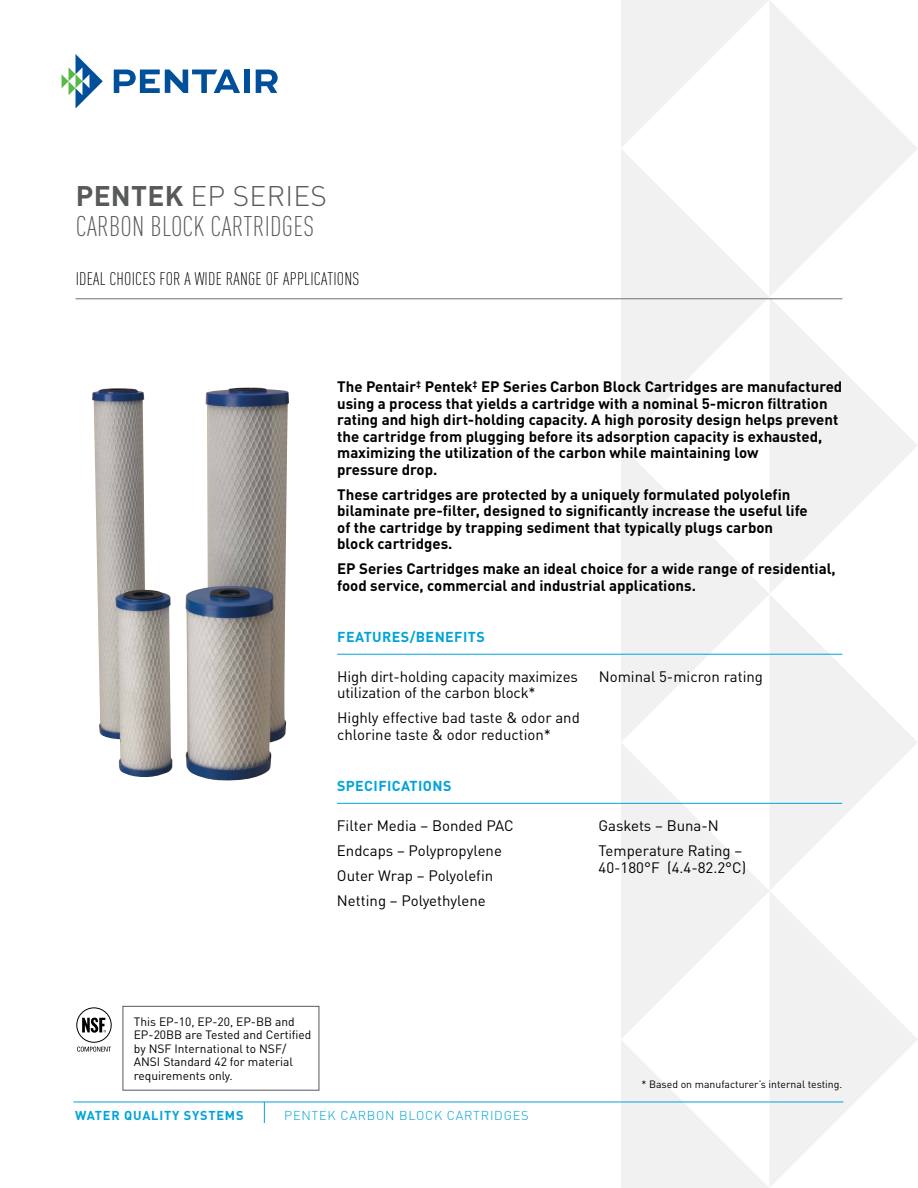
<style>
.page{position:relative;width:918px;height:1188px;background:#fff}
.page>*{position:absolute;margin:0;border:0;box-sizing:border-box;transform-origin:0 0}
.t1{font:300 condensed 28.05px/30px "DIN Pro";letter-spacing:.01em;color:#58595b}
.t2{font:300 condensed 18px "DIN Pro";letter-spacing:.01em;color:#000}
.t3{font:700 15px/16.5px "DIN Pro";color:#000}
.t4{font:15px/25.2px "DIN Pro";color:#000}
.t5{font:700 14.25px "DIN Pro";letter-spacing:.03em;color:#00a3d8}
.t6{font:300 12.75px "DIN Pro";letter-spacing:.06em;color:#00a3d8}
.t7{font:700 12.75px "DIN Pro";letter-spacing:.06em;color:#00a3d8}
.t8{font:12px/13.5px "DIN Pro";color:#000}
.t9{font:10.5px "DIN Pro";color:#000}
.s1{font-weight:700;font-stretch:normal}
.s2{font-stretch:normal}
</style>
<div class="page">
<svg style="left:621px;top:0;width:296px;height:148px"></svg>
<svg style="left:621px;top:148px;width:297px;height:297px;fill:#f3f3f4"></svg>
<svg style="left:621px;top:445px;width:297px;height:297px;fill:#f3f3f3"></svg>
<svg style="left:621px;top:742px;width:297px;height:445px;fill:#f1f1f2"></svg>
<svg style="left:621px;top:1039px;width:149px;height:149px"></svg>
<hr style="left:73px;top:1102px;width:770px;height:1px;background:#00a3d8">
<svg style="left:264px;top:1102px;width:1px;height:21px"></svg>
<svg style="left:62px;top:54px;width:41px;height:55px"></svg>
<svg style="left:114px;top:70px;width:126px;height:23px"></svg>
<div style="left:244px;top:70px;width:5px;height:23px;background:#004f9a"></div>
<svg style="left:256px;top:70px;width:22px;height:23px"></svg>
<hr style="left:76px;top:298px;width:766px;height:1px;background:#6d6e71">
<hr style="left:337px;top:654px;width:505px;height:1px;background:#00a3d8">
<hr style="left:337px;top:803px;width:505px;height:1px;background:#00a3d8">
<img style="left:92px;top:388px;width:197px;height:393px">
<div style="left:76px;top:1007px;width:36px;height:36px;border:1px solid #000;border-radius:50%"></div>
<svg style="left:82px;top:1018px;width:24px;height:15px"></svg>
<svg style="left:77px;top:1047px;width:34px;height:5px"></svg>
<div style="left:123px;top:1006px;width:196px;height:84px;border:1px solid #58595b"></div>
<h1 class="t1" style="left:76px;top:179px;width:253px"><span class="s1">PENTEK</span> <span class="s2">EP SERIES<br></span>CARBON BLOCK CARTRIDGES</h1>
<p class="t2" style="left:76px;top:266px;width:285px">IDEAL CHOICES FOR A WIDE RANGE OF APPLICATIONS</p>
<p class="t3" style="left:337px;top:377px;width:507px">The Pentair<sup>‡</sup> Pentek<sup>‡</sup> EP Series Carbon Block Cartridges are manufactured using a process that yields a cartridge with a nominal 5-micron filtration rating and high dirt-holding capacity. A high porosity design helps prevent the cartridge from plugging before its adsorption capacity is exhausted, maximizing the utilization of the carbon while maintaining low<br>pressure drop.</p>
<p class="t3" style="left:337px;top:484px;width:472px">These cartridges are protected by a uniquely formulated polyolefin bilaminate pre-filter, designed to significantly increase the useful life of the cartridge by trapping sediment that typically plugs carbon block cartridges.</p>
<p class="t3" style="left:337px;top:559px;width:500px">EP Series Cartridges make an ideal choice for a wide range of residential, food service, commercial and industrial applications.</p>
<p class="t5" style="left:337px;top:625px;width:149px">FEATURES/BENEFITS</p>
<p class="t4" style="left:337px;top:667px;width:242px;line-height:16.5px">High dirt-holding capacity maximizes utilization of the carbon block*</p>
<p class="t4" style="left:337px;top:708px;width:244px;line-height:16.5px">Highly effective bad taste &amp; odor and chlorine taste &amp; odor reduction*</p>
<p class="t5" style="left:337px;top:774px;width:116px">SPECIFICATIONS</p>
<p class="t4" style="left:599px;top:662px;width:166px">Nominal 5-micron rating</p>
<p class="t4" style="left:337px;top:811px;width:178px">Filter Media – Bonded PAC<br>Endcaps – Polypropylene<br>Outer Wrap – Polyolefin<br>Netting – Polyethylene</p>
<p class="t4" style="left:599px;top:811px;width:145px">Gaskets – Buna-N<br>Temperature Rating –</p>
<p class="t4" style="left:599px;top:853px;width:149px">40-180°F (4.4-82.2°C)</p>
<p class="t8" style="left:134px;top:1014px;width:179px">This EP-10, EP-20, EP-BB and<br>EP-20BB are Tested and Certified by NSF International to NSF/<br>ANSI Standard 42 for material requirements only.</p>
<p class="t9" style="left:642px;top:1076px;width:202px">* Based on manufacturer’s internal testing.</p>
<p class="t7" style="left:75px;top:1105px;width:170px">WATER QUALITY SYSTEMS</p>
<p class="t6" style="left:284px;top:1106px;width:246px">PENTEK CARBON BLOCK CARTRIDGES</p>
</div>
